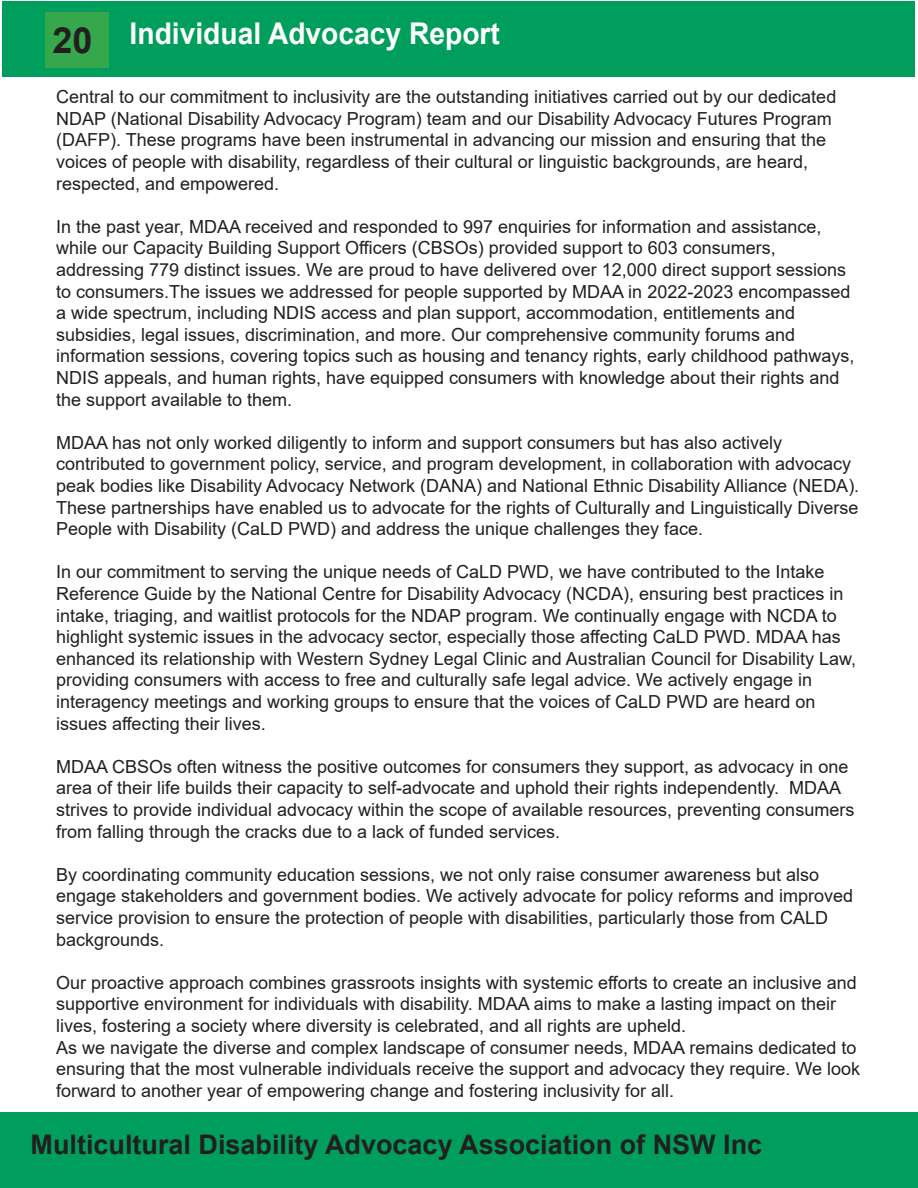
<style>
.page{position:relative;width:918px;height:1188px;background:#fff}
.page>*{position:absolute;margin:0;border:0;box-sizing:border-box;transform-origin:0 0}
.t1{font:700 36px "Arial";color:#221f1f}
.t2{font:700 30px "Arial";color:#fcfdfb;scale:.94 1}
.t3{font:700 27px "Arial";color:#221f1f}
.t4{font:18px/21.6px "Arial";color:#221f1f}
.s1{color:#fff}
</style>
<div class="page">
<div style="left:2px;top:2px;width:912px;height:75px;background:#009e5c"></div>
<div style="left:45px;top:12px;width:63px;height:55px;background:#36a74c"></div>
<div style="left:0;top:1112px;width:918px;height:76px;background:#009e5c"></div>
<h1 class="t1" style="left:52px;top:26px;width:42px">20</h1>
<h2 class="t2" style="left:130px;top:22px;width:395px">Individual Advocacy <span class="s1">Report</span></h2>
<p class="t4" style="left:56px;top:87px;width:782px">Central to our commitment to inclusivity are the outstanding initiatives carried out by our dedicated NDAP (National Disability Advocacy Program) team and our Disability Advocacy Futures Program (DAFP). These programs have been instrumental in advancing our mission and ensuring that the voices of people with disability, regardless of their cultural or linguistic backgrounds, are heard, respected, and empowered.</p>
<p class="t4" style="left:56px;top:217px;width:800px">In the past year, MDAA received and responded to 997 enquiries for information and assistance, while our Capacity Building Support O昀케cers (CBSOs) provided support to 603 consumers, addressing 779 distinct issues. We are proud to have delivered over 12,000 direct support sessions to consumers.The issues we addressed for people supported by MDAA in 2022-2023 encompassed a wide spectrum, including NDIS access and plan support, accommodation, entitlements and subsidies, legal issues, discrimination, and more. Our comprehensive community forums and information sessions, covering topics such as housing and tenancy rights, early childhood pathways, NDIS appeals, and human rights, have equipped consumers with knowledge about their rights and the support available to them.</p>
<p class="t4" style="left:56px;top:433px;width:805px">MDAA has not only worked diligently to inform and support consumers but has also actively contributed to government policy, service, and program development, in collaboration with advocacy peak bodies like Disability Advocacy Network (DANA) and National Ethnic Disability Alliance (NEDA).<br>These partnerships have enabled us to advocate for the rights of Culturally and Linguistically Diverse People with Disability (CaLD PWD) and address the unique challenges they face.</p>
<p class="t4" style="left:56px;top:563px;width:802px">In our commitment to serving the unique needs of CaLD PWD, we have contributed to the Intake Reference Guide by the National Centre for Disability Advocacy (NCDA), ensuring best practices in intake, triaging, and waitlist protocols for the NDAP program. We continually engage with NCDA to highlight systemic issues in the advocacy sector, especially those a昀昀ecting CaLD PWD. MDAA has enhanced its relationship with Western Sydney Legal Clinic and Australian Council for Disability Law, providing consumers with access to free and culturally safe legal advice. We actively engage in interagency meetings and working groups to ensure that the voices of CaLD PWD are heard on issues a昀昀ecting their lives.</p>
<p class="t4" style="left:56px;top:757px;width:800px">MDAA CBSOs often witness the positive outcomes for consumers they support, as advocacy in one area of their life builds their capacity to self-advocate and uphold their rights independently. MDAA strives to provide individual advocacy within the scope of available resources, preventing consumers from falling through the cracks due to a lack of funded services.</p>
<p class="t4" style="left:56px;top:865px;width:799px">By coordinating community education sessions, we not only raise consumer awareness but also engage stakeholders and government bodies. We actively advocate for policy reforms and improved service provision to ensure the protection of people with disabilities, particularly those from CALD backgrounds.</p>
<p class="t4" style="left:56px;top:972px;width:806px">Our proactive approach combines grassroots insights with systemic e昀昀orts to create an inclusive and supportive environment for individuals with disability. MDAA aims to make a lasting impact on their lives, fostering a society where diversity is celebrated, and all rights are upheld.<br>As we navigate the diverse and complex landscape of consumer needs, MDAA remains dedicated to ensuring that the most vulnerable individuals receive the support and advocacy they require. We look forward to another year of empowering change and fostering inclusivity for all.</p>
<h3 class="t3" style="left:31px;top:1134px;width:733px">Multicultural Disability Advocacy Association of NSW Inc</h3>
</div>
